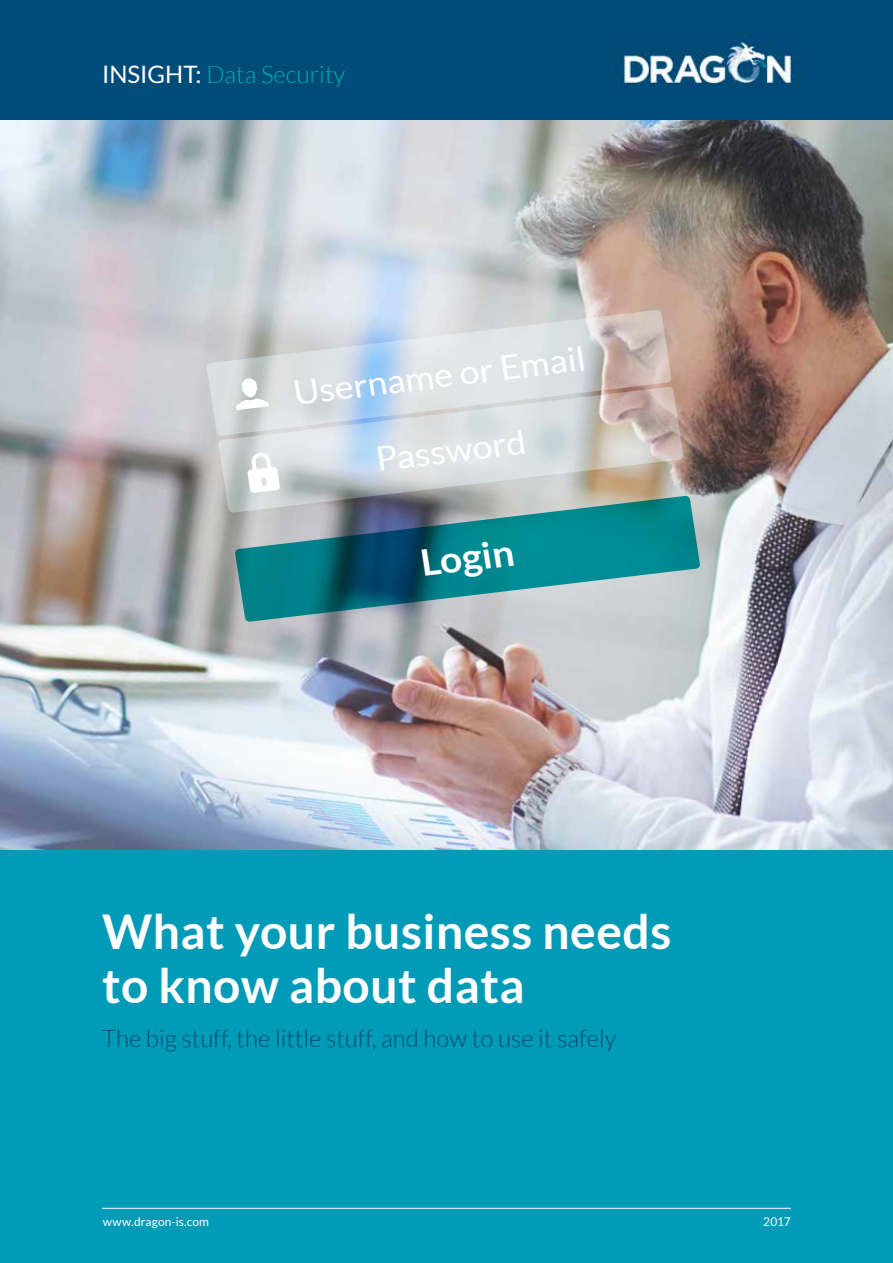
<style>
.page{position:relative;width:893px;height:1263px;background:#fff}
.page>*{position:absolute;margin:0;border:0;box-sizing:border-box;transform-origin:0 0}
.t1{font:700 48px/54px "Lato";letter-spacing:.01em;color:#fff}
.t2{font:700 36.6px "Lato";color:#fff;scale:1.06 1}
.t3{font:33.6px "Lato";color:#fff;scale:1.06 1}
.t4{font:300 24px "Lato";color:#004771}
.t5{font:300 24px "Lato";color:#00adb1}
.t6{font:12px "Lato";letter-spacing:.005em;color:#fff}
.s1{font-weight:400;color:#fff}
</style>
<div class="page">
<img style="left:0;top:119px;width:893px;height:731px">
<svg style="left:206px;top:310px;width:466px;height:126px;background:#d1d4d8"></svg>
<svg style="left:218px;top:387px;width:465px;height:126px;background:#cdd0d1"></svg>
<svg style="left:235px;top:496px;width:465px;height:126px;background:#4b919a"></svg>
<svg style="left:236px;top:378px;width:33px;height:32px"></svg>
<svg style="left:247px;top:452px;width:33px;height:41px"></svg>
<div style="left:0;top:850px;width:893px;height:413px;background:#009bb7"></div>
<div style="left:0;top:0;width:893px;height:119px;background:#004c79"></div>
<img style="left:612px;top:34px;width:189px;height:53px">
<hr style="left:102px;top:1208px;width:689px;height:1px;background:#fff">
<p class="t5" style="left:102px;top:62px;width:245px"><span class="s1">INSIGHT:</span> Data Security</p>
<h3 class="t3" style="left:292px;top:375px;width:279px;rotate:-7deg">Username or Email</h3>
<h3 class="t3" style="left:374px;top:441px;width:144px;rotate:-7deg">Password</h3>
<h2 class="t2" style="left:418px;top:542px;width:90px;rotate:-7deg">Login</h2>
<h1 class="t1" style="left:102px;top:903px;width:571px">What your business needs to know about data</h1>
<p class="t4" style="left:102px;top:1026px;width:516px">The big stuff, the little stuff, and how to use it safely</p>
<p class="t6" style="left:103px;top:1215px;width:108px">www.dragon-is.com</p>
<p class="t6" style="left:763px;top:1215px;width:29px">2017</p>
</div>
